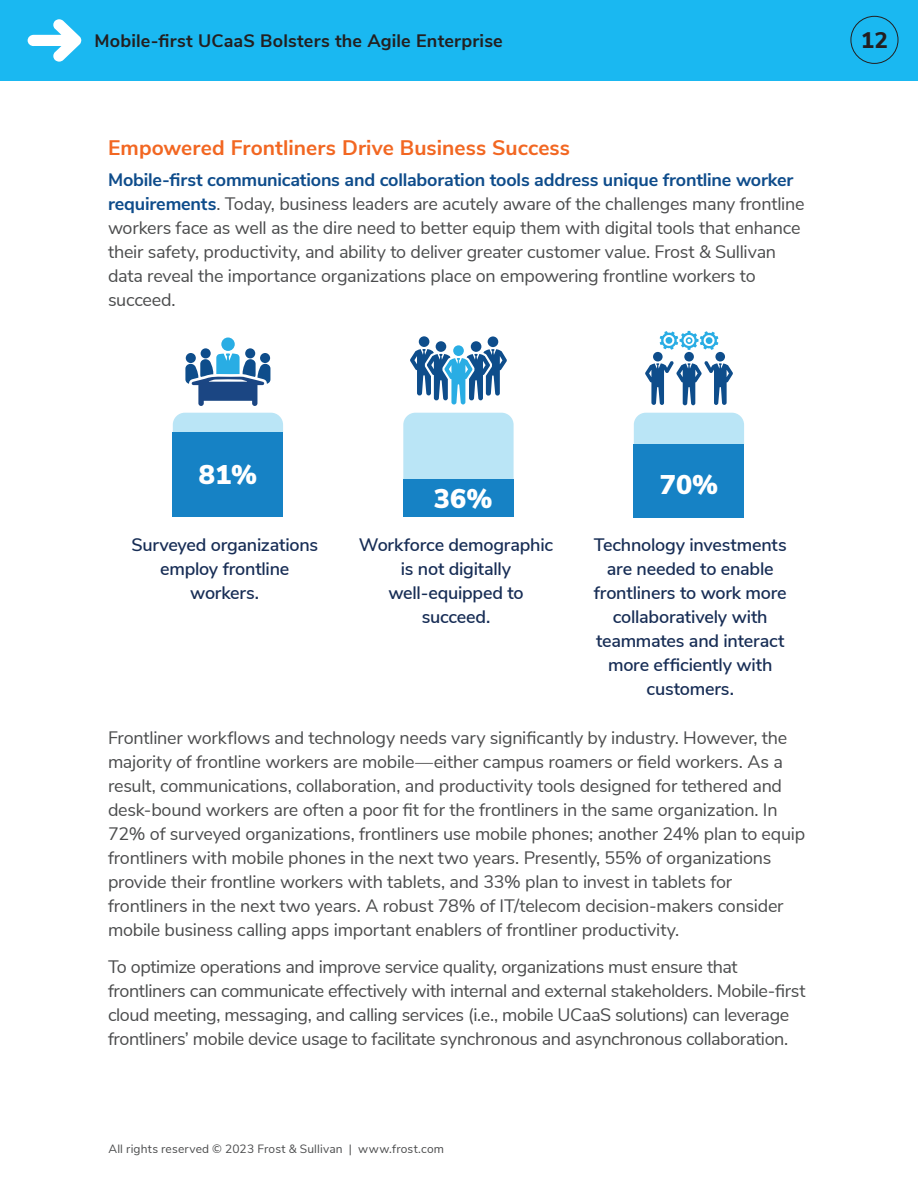
<style>
.page{position:relative;width:918px;height:1188px;background:#fff}
.page>*{position:absolute;margin:0;border:0;box-sizing:border-box;transform-origin:0 0}
.t1{font:900 27px "Nunito Sans";color:#fff}
.Page_Number{font:800 22.5px "Nunito Sans";color:#231f20}
._2nd_Lvl_Header{font:700 21px "Nunito Sans";letter-spacing:.005em;color:#f26722}
.Body_Text{font:18px/24px "Nunito Sans";letter-spacing:-.015em;color:#4b4c4d}
.Body_Text-2{font:600 18px/24px "Nunito Sans";letter-spacing:-.015em;color:#172d55;text-align:center}
.Running_Header{font:700 18px "Nunito Sans";letter-spacing:.01em;color:#231f20}
.Inside_Page_Running_Footer{font:12px "Nunito Sans";letter-spacing:.015em;color:#4b4c4d}
.s1{font-weight:700;color:#0e4c8b}
</style>
<div class="page">
<div style="left:0;top:0;width:918px;height:81px;background:#1ab8f1"></div>
<svg style="left:28px;top:19px;width:53px;height:43px"></svg>
<div style="left:850px;top:16px;width:48px;height:48px;border:1px solid #231f20;border-radius:50%"></div>
<svg style="left:173px;top:413px;width:110px;height:20px;background:#b3e0f3"></svg>
<div style="left:173px;top:433px;width:110px;height:84px;background:#1682c5"></div>
<div style="left:221px;top:338px;width:14px;height:13px;background:#29ade4;border-radius:50%"></div>
<div style="left:201px;top:348px;width:10px;height:10px;background:#0e4d8b;border-radius:50%"></div>
<div style="left:245px;top:348px;width:10px;height:10px;background:#0e4d8b;border-radius:50%"></div>
<svg style="left:185px;top:353px;width:85px;height:53px"></svg>
<div style="left:403px;top:413px;width:111px;height:67px;background:#bae5f6"></div>
<div style="left:403px;top:480px;width:111px;height:37px;background:#1682c5"></div>
<svg style="left:453px;top:345px;width:11px;height:11px"></svg>
<div style="left:436px;top:341px;width:10px;height:11px;background:#0e4d8b;border-radius:50%"></div>
<div style="left:419px;top:336px;width:10px;height:11px;background:#0e4d8b;border-radius:50%"></div>
<div style="left:488px;top:336px;width:10px;height:11px;background:#0e4d8b;border-radius:50%"></div>
<div style="left:471px;top:341px;width:10px;height:11px;background:#0e4d8b;border-radius:50%"></div>
<svg style="left:410px;top:349px;width:97px;height:55px"></svg>
<div style="left:634px;top:413px;width:110px;height:31px;background:#bae5f6"></div>
<div style="left:634px;top:444px;width:110px;height:73px;background:#1682c5"></div>
<div style="left:653px;top:352px;width:10px;height:10px;background:#0e4d8b;border-radius:50%"></div>
<div style="left:715px;top:352px;width:10px;height:10px;background:#0e4d8b;border-radius:50%"></div>
<div style="left:684px;top:352px;width:10px;height:10px;background:#0e4d8b;border-radius:50%"></div>
<svg style="left:645px;top:361px;width:88px;height:44px"></svg>
<svg style="left:660px;top:331px;width:58px;height:19px"></svg>
<p class="Running_Header" style="left:94px;top:28px;width:410px">Mobile-first UCaaS Bolsters the Agile Enterprise</p>
<p class="Page_Number" style="left:861px;top:24px;width:29px">12</p>
<h2 class="_2nd_Lvl_Header" style="left:108px;top:132px;width:464px">Empowered Frontliners Drive Business Success</h2>
<p class="Body_Text" style="left:108px;top:167px;width:698px"><span class="s1">Mobile-first communications and collaboration tools address unique frontline worker requirements</span>. Today, business leaders are acutely aware of the challenges many frontline workers face as well as the dire need to better equip them with digital tools that enhance their safety, productivity, and ability to deliver greater customer value. Frost &amp; Sullivan data reveal the importance organizations place on empowering frontline workers to succeed.</p>
<p class="t1" style="left:199px;top:455px;width:60px">81%</p>
<p class="t1" style="left:434px;top:479px;width:60px">36%</p>
<p class="t1" style="left:660px;top:465px;width:60px">70%</p>
<p class="Body_Text-2" style="left:131px;top:532px;width:188px">Surveyed organizations employ frontline workers.</p>
<p class="Body_Text-2" style="left:359px;top:532px;width:196px">Workforce demographic is not digitally well-equipped to succeed.</p>
<p class="Body_Text-2" style="left:594px;top:532px;width:194px">Technology investments are needed to enable frontliners to work more collaboratively with teammates and interact more efficiently with customers.</p>
<p class="Body_Text" style="left:108px;top:725px;width:699px">Frontliner workflows and technology needs vary significantly by industry. However, the majority of frontline workers are mobile—either campus roamers or field workers. As a result, communications, collaboration, and productivity tools designed for tethered and desk-bound workers are often a poor fit for the frontliners in the same organization. In 72% of surveyed organizations, frontliners use mobile phones; another 24% plan to equip frontliners with mobile phones in the next two years. Presently, 55% of organizations provide their frontline workers with tablets, and 33% plan to invest in tablets for frontliners in the next two years. A robust 78% of IT/telecom decision-makers consider mobile business calling apps important enablers of frontliner productivity.</p>
<p class="Body_Text" style="left:108px;top:954px;width:699px">To optimize operations and improve service quality, organizations must ensure that frontliners can communicate effectively with internal and external stakeholders. Mobile-first cloud meeting, messaging, and calling services (i.e., mobile UCaaS solutions) can leverage frontliners’ mobile device usage to facilitate synchronous and asynchronous collaboration.</p>
<p class="Inside_Page_Running_Footer" style="left:108px;top:1140px;width:337px">All rights reserved © 2023 Frost &amp; Sullivan | www.frost.com</p>
</div>
